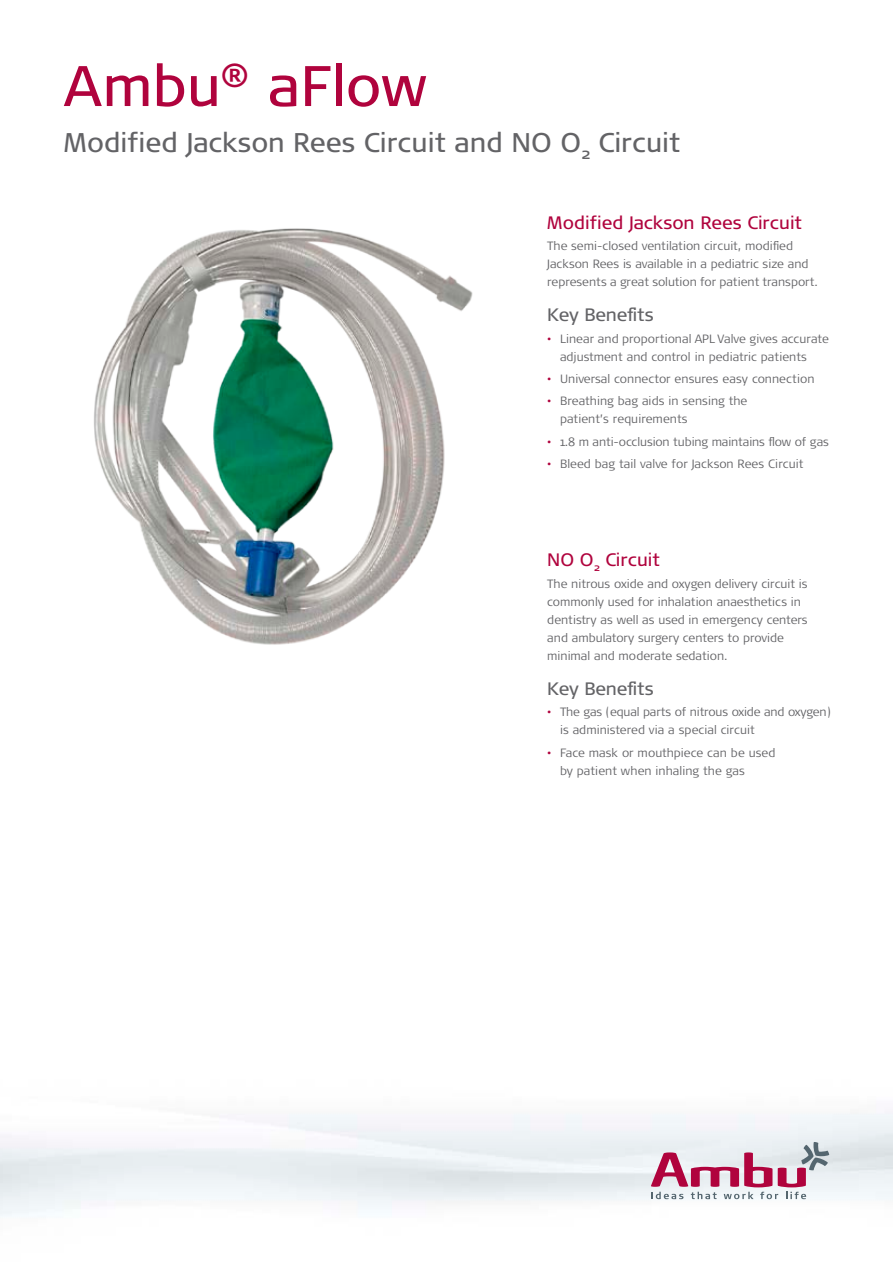
<style>
.page{position:relative;width:893px;height:1263px;background:#fff}
.page>*{position:absolute;margin:0;border:0;box-sizing:border-box;transform-origin:0 0}
.t1{font:57px "Signa OT";letter-spacing:-.005em;color:#b0033d}
.t2{font:27px "Signa OT";color:#636366}
.t3{font:18px "Signa OT";color:#b0033d}
.t4{font:18px "Signa OT";letter-spacing:-.01em;color:#636366}
.t5{font:300 12px/18px "Signa OT";color:#636366}
.s1{color:#b0033d}
</style>
<div class="page">
<svg style="left:651px;top:1142px;width:178px;height:57px"></svg>
<img style="left:94px;top:228px;width:379px;height:417px">
<h1 class="t1" style="left:64px;top:53px;width:365px">Ambu<sup>®</sup> aFlow</h1>
<h2 class="t2" style="left:64px;top:127px;width:618px">Modified Jackson Rees Circuit and NO O<sub>2</sub> Circuit</h2>
<h3 class="t3" style="left:547px;top:212px;width:256px">Modified Jackson Rees Circuit</h3>
<p class="t5" style="left:547px;top:237px;width:272px">The semi-closed ventilation circuit, modified<br>Jackson Rees is available in a pediatric size and represents a great solution for patient transport.</p>
<h3 class="t4" style="left:547px;top:304px;width:108px">Key Benefits</h3>
<p class="t5" style="left:560px;top:330px;width:270px;text-indent:-13px"><span class="s1">•</span> Linear and proportional APL Valve gives accurate adjustment and control in pediatric patients</p>
<p class="t5" style="left:547px;top:370px;width:269px"><span class="s1">•</span> Universal connector ensures easy connection</p>
<p class="t5" style="left:560px;top:392px;width:189px;text-indent:-13px"><span class="s1">•</span> Breathing bag aids in sensing the patient’s requirements</p>
<p class="t5" style="left:547px;top:432px;width:283px"><span class="s1">•</span> 1.8 m anti-occlusion tubing maintains flow of gas</p>
<p class="t5" style="left:547px;top:455px;width:258px"><span class="s1">•</span> Bleed bag tail valve for Jackson Rees Circuit</p>
<h3 class="t3" style="left:547px;top:549px;width:114px">NO O<sub>2</sub> Circuit</h3>
<p class="t5" style="left:547px;top:575px;width:262px">The nitrous oxide and oxygen delivery circuit is commonly used for inhalation anaesthetics in dentistry as well as used in emergency centers and ambulatory surgery centers to provide minimal and moderate sedation.</p>
<h3 class="t4" style="left:547px;top:678px;width:108px">Key Benefits</h3>
<p class="t5" style="left:560px;top:703px;width:272px;text-indent:-13px"><span class="s1">•</span> The gas (equal parts of nitrous oxide and oxygen) is administered via a special circuit</p>
<p class="t5" style="left:560px;top:743px;width:217px;text-indent:-13px"><span class="s1">•</span> Face mask or mouthpiece can be used by patient when inhaling the gas</p>
</div>
